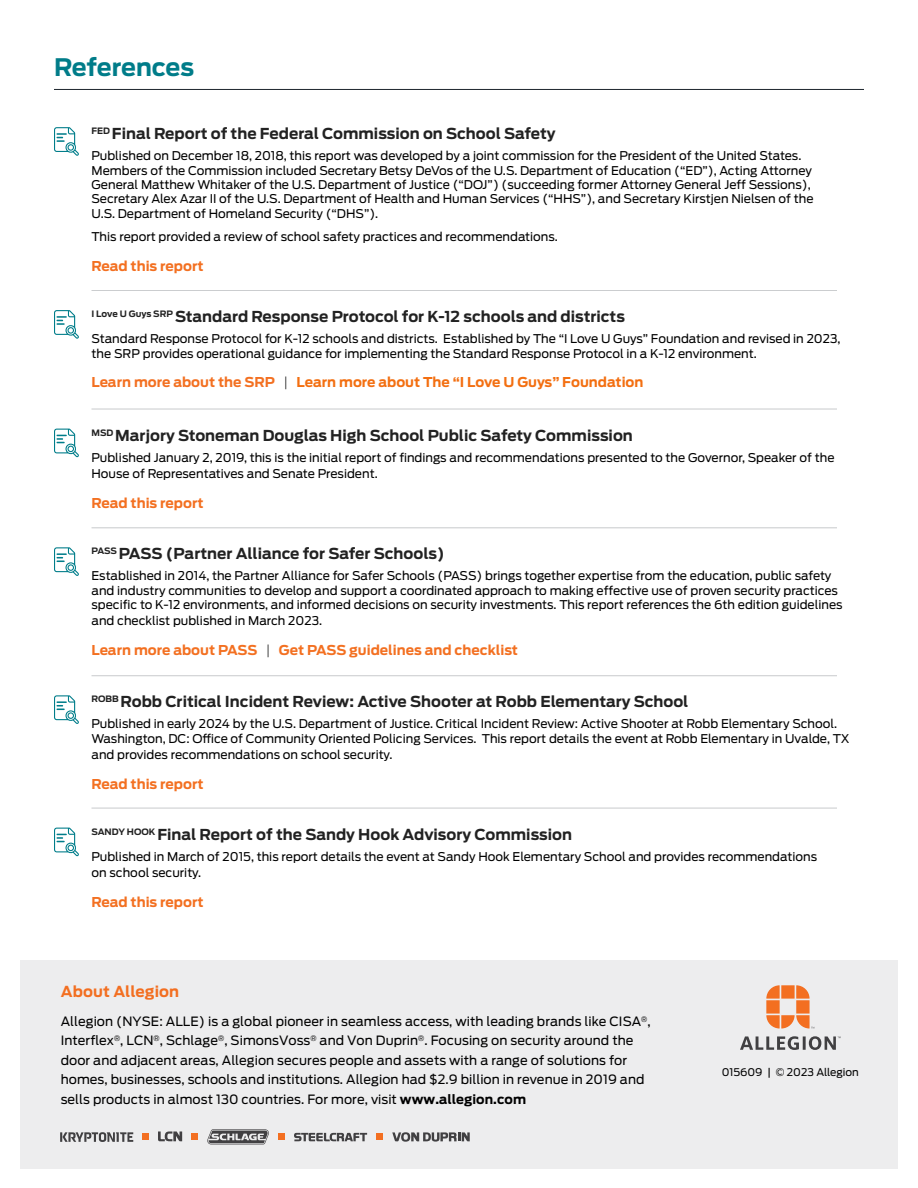
<style>
.page{position:relative;width:918px;height:1188px;background:#fff}
.page>*{position:absolute;margin:0;border:0;box-sizing:border-box;transform-origin:0 0}
.t1{font:700 24px "Antenna";letter-spacing:-.005em;color:#007c89}
.t2{font:700 15px "Antenna";color:#222}
.t3{font:700 15px "Antenna";letter-spacing:.01em;color:#f36f21}
.t4{font:700 13.5px "Antenna";color:#f37021}
.t5{font:700 13.5px "Antenna";color:#f36f11}
.t6{font:12.75px/19.5px "Antenna";letter-spacing:.005em;color:#000}
.t7{font:12px/14.4px "Antenna";color:#000}
.t8{font:10.5px "Antenna";color:#000}
.s1{color:#f37021}
.s2{font-weight:200;color:#000}
.s3{font-weight:700}
</style>
<div class="page">
<hr style="left:54px;top:89px;width:810px;height:1px;background:#1d252d">
<hr style="left:92px;top:290px;width:745px;height:1px;background:#1d252d">
<hr style="left:92px;top:528px;width:745px;height:1px;background:#1d252d">
<hr style="left:92px;top:675px;width:745px;height:1px;background:#1d252d">
<hr style="left:92px;top:808px;width:745px;height:1px;background:#1d252d">
<svg style="left:54px;top:127px;width:25px;height:29px"></svg>
<hr style="left:92px;top:409px;width:745px;height:1px;background:#1d252d">
<svg style="left:54px;top:310px;width:25px;height:29px"></svg>
<svg style="left:54px;top:429px;width:25px;height:28px"></svg>
<svg style="left:54px;top:547px;width:25px;height:29px"></svg>
<svg style="left:54px;top:695px;width:25px;height:29px"></svg>
<svg style="left:54px;top:828px;width:25px;height:28px"></svg>
<div style="left:20px;top:960px;width:878px;height:208px;background:#ededee"></div>
<svg style="left:158px;top:1131px;width:24px;height:10px"></svg>
<div style="left:142px;top:1134px;width:7px;height:6px;background:#f36f21"></div>
<svg style="left:192px;top:1134px;width:6px;height:6px"></svg>
<svg style="left:392px;top:1132px;width:78px;height:10px"></svg>
<svg style="left:207px;top:1129px;width:62px;height:15px"></svg>
<svg style="left:294px;top:1133px;width:73px;height:8px"></svg>
<div style="left:278px;top:1134px;width:7px;height:6px;background:#f36f21"></div>
<svg style="left:377px;top:1134px;width:6px;height:6px"></svg>
<svg style="left:60px;top:1132px;width:73px;height:10px"></svg>
<svg style="left:766px;top:985px;width:48px;height:44px"></svg>
<svg style="left:740px;top:1036px;width:101px;height:14px"></svg>
<h1 class="t1" style="left:54px;top:51px;width:142px">References</h1>
<p class="t2" style="left:92px;top:123px;width:466px"><sup>FED</sup> Final Report of the Federal Commission on School Safety</p>
<p class="t7" style="left:92px;top:148px;width:724px">Published on December 18, 2018, this report was developed by a joint commission for the President of the United States.<br>Members of the Commission included Secretary Betsy DeVos of the U.S. Department of Education (“ED”), Acting Attorney General Matthew Whitaker of the U.S. Department of Justice (“DOJ”) (succeeding former Attorney General Jeff Sessions), Secretary Alex Azar II of the U.S. Department of Health and Human Services (“HHS”), and Secretary Kirstjen Nielsen of the U.S. Department of Homeland Security (“DHS”).</p>
<p class="t7" style="left:92px;top:229px;width:468px">This report provided a review of school safety practices and recommendations.</p>
<p class="t4" style="left:92px;top:256px;width:114px">Read this report</p>
<p class="t2" style="left:92px;top:306px;width:535px"><sup>I</sup> <sup>Love</sup> <sup>U</sup> <sup>Guys</sup> <sup>SRP</sup> Standard Response Protocol for K-12 schools and districts</p>
<p class="t7" style="left:92px;top:331px;width:751px">Standard Response Protocol for K-12 schools and districts. Established by The “I Love U Guys” Foundation and revised in 2023, the SRP provides operational guidance for implementing the Standard Response Protocol in a K-12 environment.</p>
<p class="t5" style="left:92px;top:373px;width:554px"><span class="s1">Learn more about the SRP</span> <span class="s2">|</span> Learn more about The “I Love U Guys” Foundation</p>
<p class="t2" style="left:92px;top:425px;width:543px"><sup>MSD</sup> Marjory Stoneman Douglas High School Public Safety Commission</p>
<p class="t7" style="left:92px;top:449px;width:745px;line-height:16.2px">Published January 2, 2019, this is the initial report of findings and recommendations presented to the Governor, Speaker of the<br>House of Representatives and Senate President.</p>
<p class="t4" style="left:92px;top:493px;width:114px">Read this report</p>
<p class="t2" style="left:92px;top:543px;width:355px"><sup>PASS</sup> PASS (Partner Alliance for Safer Schools)</p>
<p class="t7" style="left:92px;top:569px;width:753px">Established in 2014, the Partner Alliance for Safer Schools (PASS) brings together expertise from the education, public safety and industry communities to develop and support a coordinated approach to making effective use of proven security practices specific to K-12 environments, and informed decisions on security investments. This report references the 6th edition guidelines</p>
<p class="t7" style="left:92px;top:614px;width:232px">and checklist published in March 2023.</p>
<p class="t4" style="left:92px;top:641px;width:428px">Learn more about PASS <span class="s2">|</span> Get PASS guidelines and checklist</p>
<p class="t2" style="left:92px;top:691px;width:598px"><sup>ROBB</sup> Robb Critical Incident Review: Active Shooter at Robb Elementary School</p>
<p class="t7" style="left:92px;top:717px;width:760px">Published in early 2024 by the U.S. Department of Justice. Critical Incident Review: Active Shooter at Robb Elementary School.<br>Washington, DC: Office of Community Oriented Policing Services. This report details the event at Robb Elementary in Uvalde, TX</p>
<p class="t7" style="left:92px;top:747px;width:302px">and provides recommendations on school security.</p>
<p class="t4" style="left:92px;top:775px;width:114px">Read this report</p>
<p class="t2" style="left:92px;top:824px;width:482px"><sup>SANDY</sup> <sup>HOOK</sup> Final Report of the Sandy Hook Advisory Commission</p>
<p class="t7" style="left:92px;top:848px;width:727px;line-height:16.2px">Published in March of 2015, this report details the event at Sandy Hook Elementary School and provides recommendations on school security.</p>
<p class="t4" style="left:92px;top:892px;width:114px">Read this report</p>
<p class="t3" style="left:61px;top:981px;width:120px">About Allegion</p>
<p class="t6" style="left:61px;top:1011px;width:591px">Allegion (NYSE: ALLE) is a global pioneer in seamless access, with leading brands like CISA<sup>®</sup>, Interflex<sup>®</sup>, LCN<sup>®</sup>, Schlage<sup>®</sup>, SimonsVoss<sup>®</sup> and Von Duprin<sup>®</sup>. Focusing on security around the door and adjacent areas, Allegion secures people and assets with a range of solutions for homes, businesses, schools and institutions. Allegion had $2.9 billion in revenue in 2019 and sells products in almost 130 countries. For more, visit <span class="s3">www.allegion.com</span></p>
<p class="t8" style="left:722px;top:1065px;width:139px">015609 | © 2023 Allegion</p>
</div>
